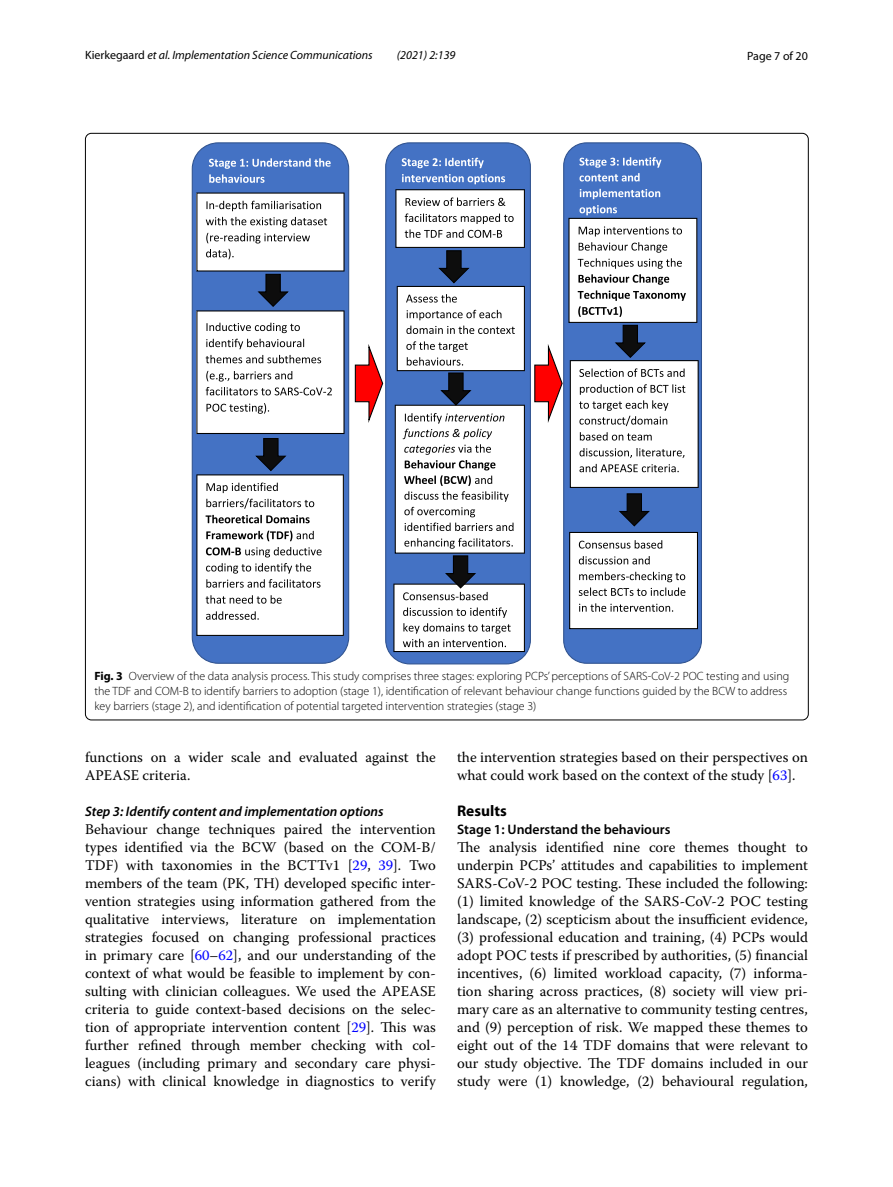
<style>
.page{position:relative;width:893px;height:1187px;background:#fff}
.page>*{position:absolute;margin:0;border:0;box-sizing:border-box;transform-origin:0 0}
.t1{font:700 15.45px "Myriad Pro";color:#000}
.t2{font:14.7px/18px "Warnock Pro";color:#000}
.t3{font:italic 600 13.8px "Myriad Pro";color:#000}
.t4{font:600 13.8px "Myriad Pro";color:#000}
.t5{font:300 12px/15px "Myriad Pro";color:#000}
.t6{font:italic 12px "Myriad Pro";color:#000}
.t7{font:12px "Myriad Pro";color:#000}
.s1{font-style:normal}
.s2{font-weight:700}
.s3{color:#00f}
</style>
<div class="page">
<svg style="left:192px;top:142px;width:157px;height:521px;background:#4b76c2"></svg>
<svg style="left:209px;top:158px;width:122px;height:25px;background:#668bce"></svg>
<svg style="left:385px;top:142px;width:146px;height:522px;background:#4b75c1"></svg>
<svg style="left:402px;top:158px;width:82px;height:10px"></svg>
<svg style="left:563px;top:142px;width:139px;height:521px;background:#4a75c2"></svg>
<svg style="left:579px;top:157px;width:82px;height:24px;background:#6d91d1"></svg>
<svg style="left:580px;top:189px;width:80px;height:10px"></svg>
<svg style="left:354px;top:344px;width:30px;height:79px"></svg>
<svg style="left:196px;top:192px;width:149px;height:444px"></svg>
<svg style="left:534px;top:205px;width:165px;height:424px"></svg>
<svg style="left:393px;top:174px;width:132px;height:478px"></svg>
<p class="t6" style="left:85px;top:48px;width:289px"><span class="s1">Kierkegaard</span> et al. Implementation Science Communications</p>
<p class="t6" style="left:397px;top:48px;width:60px">(2021) 2:139</p>
<p class="t7" style="left:747px;top:48px;width:62px">Page 7 of 20</p>
<p class="t5" style="left:94px;top:668px;width:696px"><span class="s2">Fig. 3</span> Overview of the data analysis process. This study comprises three stages: exploring PCPs’ perceptions of SARS-CoV-2 POC testing and using the TDF and COM-B to identify barriers to adoption (stage 1), identification of relevant behaviour change functions guided by the BCW to address key barriers (stage 2), and identification of potential targeted intervention strategies (stage 3)</p>
<p class="t2" style="left:85px;top:747px;width:352px">functions on a wider scale and evaluated against the<br>APEASE criteria.</p>
<p class="t3" style="left:85px;top:802px;width:300px">Step 3: Identify content and implementation options</p>
<p class="t2" style="left:85px;top:819px;width:352px;text-align:justify">Behaviour change techniques paired the intervention types identified via the BCW (based on the COM-B/ TDF) with taxonomies in the BCTTv1 [<span class="s3">29</span>, <span class="s3">39</span>]. Two members of the team (PK, TH) developed specific inter&shy;vention strategies using information gathered from the qualitative interviews, literature on implementation strategies focused on changing professional practices in primary care [<span class="s3">60</span>–<span class="s3">62</span>], and our understanding of the context of what would be feasible to implement by con&shy;sulting with clinician colleagues. We used the APEASE criteria to guide context-based decisions on the selec&shy;tion of appropriate intervention content [<span class="s3">29</span>]. This was further refined through member checking with col&shy;leagues (including primary and secondary care physi&shy;cians) with clinical knowledge in diagnostics to verify</p>
<p class="t2" style="left:457px;top:747px;width:352px">the intervention strategies based on their perspectives on what could work based on the context of the study [<span class="s3">63</span>].</p>
<p class="t1" style="left:457px;top:800px;width:51px">Results</p>
<p class="t4" style="left:457px;top:820px;width:215px">Stage 1: Understand the behaviours</p>
<p class="t2" style="left:457px;top:837px;width:352px;text-align:justify">The analysis identified nine core themes thought to underpin PCPs’ attitudes and capabilities to implement SARS-CoV-2 POC testing. These included the following: (1) limited knowledge of the SARS-CoV-2 POC testing landscape, (2) scepticism about the insufficient evidence, (3) professional education and training, (4) PCPs would adopt POC tests if prescribed by authorities, (5) financial incentives, (6) limited workload capacity, (7) informa&shy;tion sharing across practices, (8) society will view pri&shy;mary care as an alternative to community testing centres, and (9) perception of risk. We mapped these themes to eight out of the 14 TDF domains that were relevant to our study objective. The TDF domains included in our study were (1) knowledge, (2) behavioural regulation,</p>
</div>
